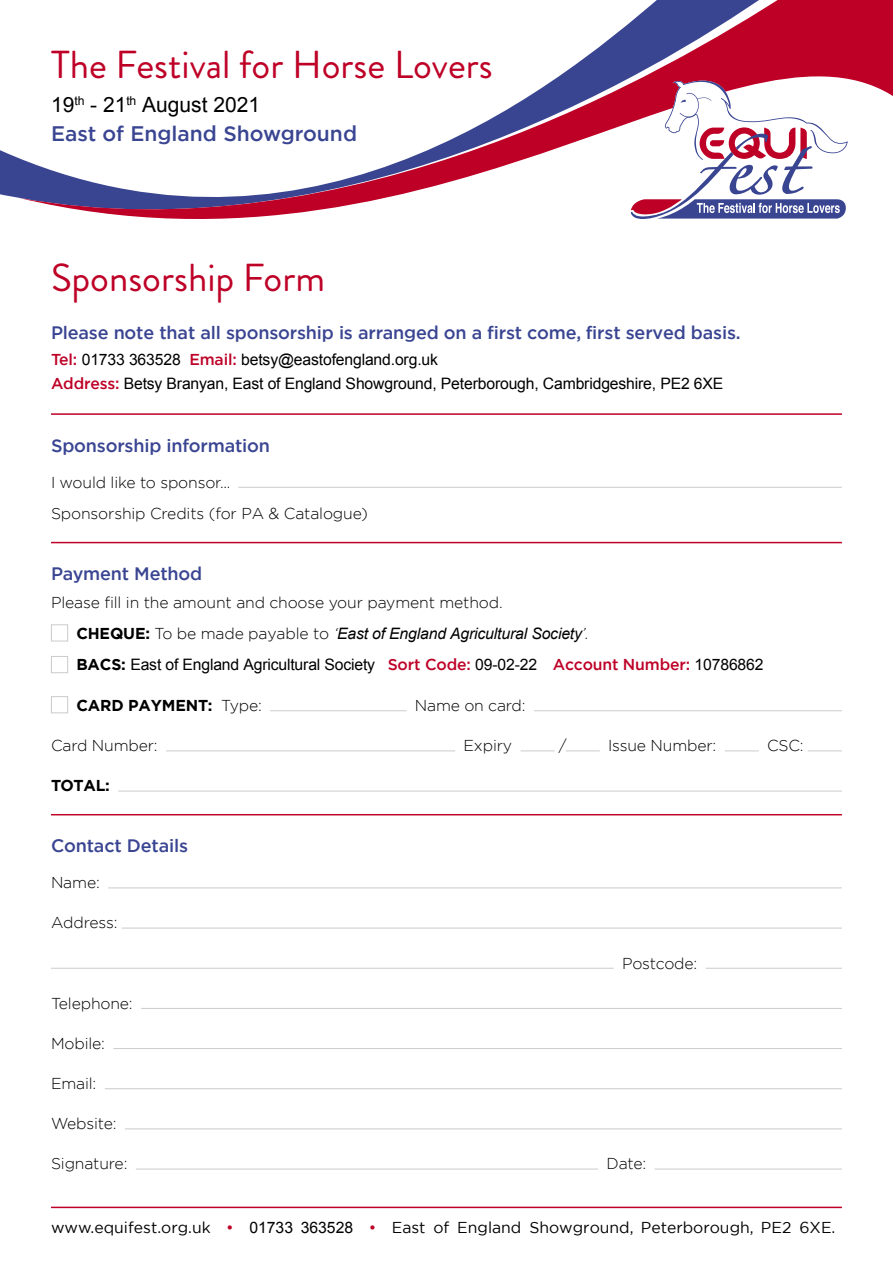
<style>
.page{position:relative;width:893px;height:1263px;background:#fff}
.page>*{position:absolute;margin:0;border:0;box-sizing:border-box;transform-origin:0 0}
.COPY{font:39px "Brandon Grotesque";color:#be0027}
.COPY-2{font:500 21px/29.4px "Gotham";color:#3a4592}
.COPY-3{font:500 18px "Gotham";letter-spacing:-.01em;color:#3a4592}
.COPY-4{font:15.75px/24.2px "Arial";letter-spacing:-.01em;color:#000}
.COPY-5{font:300 15.75px "Gotham";letter-spacing:-.01em;color:#000}
.t1{font:15.75px "Gotham";color:#000}
.COPY-6{font:700 15.75px "Gotham";letter-spacing:-.01em;color:#000}
.s1{font-family:"Arial";font-weight:400;color:#000}
.s2{font-family:"Gotham";font-weight:500;color:#be0027}
.s3{font-family:"Gotham";font-weight:700}
.s4{font-family:"Gotham";font-weight:300}
.s5{font-family:"Gotham";font-weight:300;font-style:italic}
.s6{font-style:italic}
.s7{font-weight:300}
.s8{color:#be0027}
.s9{font-family:"Arial"}
</style>
<div class="page">
<svg style="left:19px;top:0;width:874px;height:219px"></svg>
<svg style="left:626px;top:77px;width:222px;height:142px"></svg>
<hr style="left:51px;top:1206px;width:791px;height:2px;background:#be0027">
<hr style="left:238px;top:487px;width:604px;height:1px;background:#cbcbcb">
<hr style="left:108px;top:887px;width:734px;height:1px;background:#cbcbcb">
<hr style="left:122px;top:928px;width:720px;height:1px;background:#cbcbcb">
<hr style="left:51px;top:968px;width:563px;height:1px;background:#cbcbcb">
<hr style="left:706px;top:968px;width:136px;height:1px;background:#cbcbcb">
<hr style="left:141px;top:1008px;width:701px;height:1px;background:#cbcbcb">
<hr style="left:113px;top:1048px;width:729px;height:1px;background:#cbcbcb">
<hr style="left:105px;top:1088px;width:737px;height:1px;background:#cbcbcb">
<hr style="left:125px;top:1128px;width:717px;height:1px;background:#cbcbcb">
<hr style="left:136px;top:1169px;width:462px;height:1px;background:#cbcbcb">
<hr style="left:654px;top:1169px;width:188px;height:1px;background:#cbcbcb">
<div style="left:51px;top:624px;width:17px;height:17px;border:1px solid #cbcbcb"></div>
<div style="left:51px;top:656px;width:17px;height:17px;border:1px solid #cbcbcb"></div>
<div style="left:51px;top:696px;width:17px;height:17px;border:1px solid #cbcbcb"></div>
<hr style="left:270px;top:710px;width:137px;height:1px;background:#cbcbcb">
<hr style="left:534px;top:710px;width:308px;height:1px;background:#cbcbcb">
<hr style="left:166px;top:750px;width:289px;height:1px;background:#cbcbcb">
<hr style="left:521px;top:750px;width:34px;height:1px;background:#cbcbcb">
<hr style="left:566px;top:750px;width:34px;height:1px;background:#cbcbcb">
<hr style="left:725px;top:750px;width:34px;height:1px;background:#cbcbcb">
<hr style="left:808px;top:750px;width:34px;height:1px;background:#cbcbcb">
<hr style="left:118px;top:791px;width:724px;height:1px;background:#cbcbcb">
<hr style="left:51px;top:814px;width:791px;height:1px;background:#be0027">
<hr style="left:51px;top:542px;width:791px;height:1px;background:#be0027">
<hr style="left:51px;top:413px;width:791px;height:2px;background:#be0027">
<p class="COPY" style="left:51px;top:38px;width:443px">The Festival for Horse Lovers</p>
<p class="COPY-2" style="left:51px;top:90px;width:308px"><span class="s1">19</span><sup>th</sup> <span class="s1">- 21</span><sup>th</sup> <span class="s1">August 2021<br></span>East of England Showground</p>
<p class="COPY" style="left:51px;top:251px;width:276px">Sponsorship Form</p>
<p class="COPY-3" style="left:51px;top:321px;width:691px">Please note that all sponsorship is arranged on a first come, first served basis.</p>
<p class="COPY-4" style="left:51px;top:348px;width:674px"><span class="s2">Tel:</span> 01733 363528 <span class="s2">Email:</span> betsy@eastofengland.org.uk<br><span class="s2">Address:</span> Betsy Branyan, East of England Showground, Peterborough, Cambridgeshire, PE2 6XE</p>
<p class="COPY-3" style="left:51px;top:434px;width:220px">Sponsorship information</p>
<p class="COPY-5" style="left:51px;top:472px;width:181px">I would like to sponsor...</p>
<p class="COPY-5" style="left:51px;top:504px;width:318px">Sponsorship Credits (for PA &amp; Catalogue)</p>
<p class="COPY-3" style="left:51px;top:562px;width:153px">Payment Method</p>
<p class="COPY-5" style="left:51px;top:592px;width:453px">Please fill in the amount and choose your payment method.</p>
<p class="COPY-4" style="left:76px;top:618px;width:689px;line-height:30.6px"><span class="s3">CHEQUE:</span> <span class="s4">To be made payable to</span> <span class="s5">‘</span><span class="s6">East of England Agricultural Society</span><span class="s5">’.<br></span><span class="s3">BACS:</span> East of England Agricultural Society <span class="s2">Sort Code:</span> 09-02-22 <span class="s2">Account Number:</span> 10786862</p>
<p class="COPY-6" style="left:76px;top:695px;width:187px">CARD PAYMENT: <span class="s7">Type:</span></p>
<p class="COPY-5" style="left:415px;top:696px;width:112px">Name on card:</p>
<p class="COPY-5" style="left:51px;top:736px;width:108px">Card Number:</p>
<p class="COPY-5" style="left:464px;top:736px;width:50px">Expiry</p>
<p class="COPY-5" style="left:559px;top:736px;width:9px">/</p>
<p class="COPY-5" style="left:608px;top:736px;width:110px">Issue Number:</p>
<p class="COPY-5" style="left:767px;top:736px;width:38px">CSC:</p>
<p class="COPY-6" style="left:51px;top:775px;width:60px">TOTAL:</p>
<p class="COPY-3" style="left:51px;top:834px;width:139px">Contact Details</p>
<p class="COPY-5" style="left:51px;top:873px;width:50px">Name:</p>
<p class="COPY-5" style="left:51px;top:913px;width:68px">Address:</p>
<p class="COPY-5" style="left:622px;top:953px;width:77px">Postcode:</p>
<p class="COPY-5" style="left:51px;top:993px;width:83px">Telephone:</p>
<p class="COPY-5" style="left:51px;top:1033px;width:56px">Mobile:</p>
<p class="COPY-5" style="left:51px;top:1073px;width:47px">Email:</p>
<p class="COPY-5" style="left:51px;top:1114px;width:67px">Website:</p>
<p class="COPY-5" style="left:51px;top:1154px;width:78px">Signature:</p>
<p class="COPY-5" style="left:606px;top:1154px;width:41px">Date:</p>
<p class="t1" style="left:51px;top:1217px;width:786px">www.equifest.org.uk <span class="s8">•</span> <span class="s9">01733 363528</span> <span class="s8">•</span> East of England Showground, Peterborough, PE2 6XE.</p>
</div>
